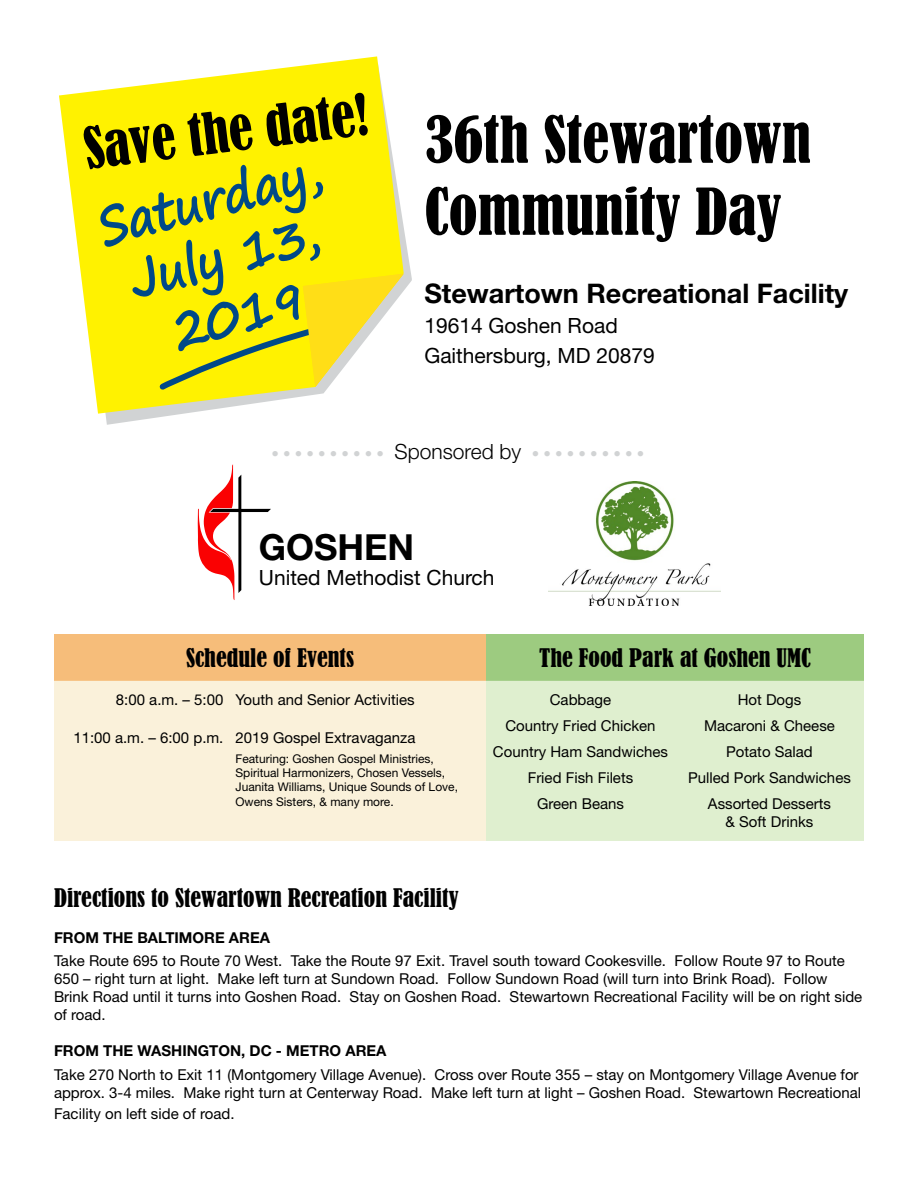
<style>
.page{position:relative;width:918px;height:1188px;background:#fff}
.page>*{position:absolute;margin:0;border:0;box-sizing:border-box;transform-origin:0 0}
.t1{font:condensed 60px "Bernard";color:#000}
.t2{font:700 53.4px/59.4px "Segoe Print";color:#004988;text-align:center;scale:.9 1}
.t3{font:condensed 53.4px "Bernard";color:#000}
.t4{font:700 36px "Helvetica Neue LT Pro";color:#000}
.t5{font:700 27px "Helvetica Neue LT Pro";color:#000}
.t6{font:condensed 24px "Bernard";color:#000}
.t7{font:21px "Helvetica Neue LT Pro";color:#000}
.t8{font:15px/18px "Helvetica Neue LT Pro";color:#000}
.t9{font:700 15px "Helvetica Neue LT Pro";color:#000}
.t10{font:300 15px "Helvetica Neue LT Pro";color:#d1d3d4}
.t11{font:12px/14.4px "Helvetica Neue LT Pro";color:#000}
.s1{font-size:21px;color:#000}
</style>
<div class="page">
<svg style="left:105px;top:230px;width:307px;height:195px"></svg>
<svg style="left:59px;top:56px;width:345px;height:358px;fill:#fff200"></svg>
<svg style="left:157px;top:274px;width:247px;height:119px;background:#f4e937"></svg>
<div style="left:54px;top:634px;width:432px;height:47px;background:#f6bd7a"></div>
<div style="left:486px;top:634px;width:378px;height:47px;background:#9dcb80"></div>
<div style="left:54px;top:681px;width:432px;height:160px;background:#faf1da"></div>
<div style="left:486px;top:681px;width:378px;height:160px;background:#dfefcf"></div>
<img style="left:548px;top:482px;width:172px;height:123px">
<svg style="left:198px;top:465px;width:73px;height:135px"></svg>
<p class="t3" style="left:80px;top:118px;width:288px;rotate:-7deg">Save the date!</p>
<p class="t2" style="left:91px;top:197px;width:256px;rotate:-14deg">Saturday,<br>July 13,<br>2019</p>
<p class="t1" style="left:424px;top:105px;width:388px">36th Stewartown</p>
<p class="t1" style="left:424px;top:177px;width:359px">Community Day</p>
<p class="t5" style="left:424px;top:277px;width:425px">Stewartown Recreational Facility</p>
<p class="t7" style="left:424px;top:313px;width:195px">19614 Goshen Road</p>
<p class="t7" style="left:424px;top:343px;width:232px">Gaithersburg, MD 20879</p>
<p class="t10" style="left:272px;top:445px;width:374px">• • • • • • • • • • <span class="s1">Sponsored by</span> • • • • • • • • • •</p>
<p class="t4" style="left:259px;top:524px;width:157px">GOSHEN</p>
<p class="t7" style="left:259px;top:565px;width:237px">United Methodist Church</p>
<p class="t6" style="left:186px;top:644px;width:170px">Schedule of Events</p>
<p class="t6" style="left:539px;top:644px;width:273px">The Food Park at Goshen UMC</p>
<p class="t8" style="left:116px;top:690px;width:109px">8:00 a.m. – 5:00</p>
<p class="t8" style="left:236px;top:690px;width:181px">Youth and Senior Activities</p>
<p class="t8" style="left:550px;top:690px;width:63px">Cabbage</p>
<p class="t8" style="left:505px;top:716px;width:152px">Country Fried Chicken</p>
<p class="t8" style="left:493px;top:743px;width:177px">Country Ham Sandwiches</p>
<p class="t8" style="left:528px;top:769px;width:107px">Fried Fish Filets</p>
<p class="t8" style="left:537px;top:795px;width:88px">Green Beans</p>
<p class="t8" style="left:738px;top:690px;width:65px">Hot Dogs</p>
<p class="t8" style="left:704px;top:716px;width:132px">Macaroni &amp; Cheese</p>
<p class="t8" style="left:726px;top:743px;width:88px">Potato Salad</p>
<p class="t8" style="left:688px;top:769px;width:164px">Pulled Pork Sandwiches</p>
<p class="t8" style="left:708px;top:795px;width:125px;text-align:center">Assorted Desserts &amp; Soft Drinks</p>
<p class="t8" style="left:73px;top:728px;width:152px">11:00 a.m. – 6:00 p.m.</p>
<p class="t8" style="left:236px;top:728px;width:181px">2019 Gospel Extravaganza</p>
<p class="t11" style="left:236px;top:751px;width:224px">Featuring: Goshen Gospel Ministries, Spiritual Harmonizers, Chosen Vessels, Juanita Williams, Unique Sounds of Love, Owens Sisters, &amp; many more.</p>
<p class="t6" style="left:54px;top:884px;width:406px">Directions to Stewartown Recreation Facility</p>
<p class="t9" style="left:54px;top:928px;width:218px">FROM THE BALTIMORE AREA</p>
<p class="t8" style="left:54px;top:952px;width:810px">Take Route 695 to Route 70 West. Take the Route 97 Exit. Travel south toward Cookesville. Follow Route 97 to Route 650 – right turn at light. Make left turn at Sundown Road. Follow Sundown Road (will turn into Brink Road). Follow Brink Road until it turns into Goshen Road. Stay on Goshen Road. Stewartown Recreational Facility will be on right side of road.</p>
<p class="t9" style="left:54px;top:1042px;width:334px">FROM THE WASHINGTON, DC - METRO AREA</p>
<p class="t8" style="left:54px;top:1065px;width:809px">Take 270 North to Exit 11 (Montgomery Village Avenue). Cross over Route 355 – stay on Montgomery Village Avenue for approx. 3-4 miles. Make right turn at Centerway Road. Make left turn at light – Goshen Road. Stewartown Recreational</p>
<p class="t8" style="left:54px;top:1104px;width:182px">Facility on left side of road.</p>
</div>
